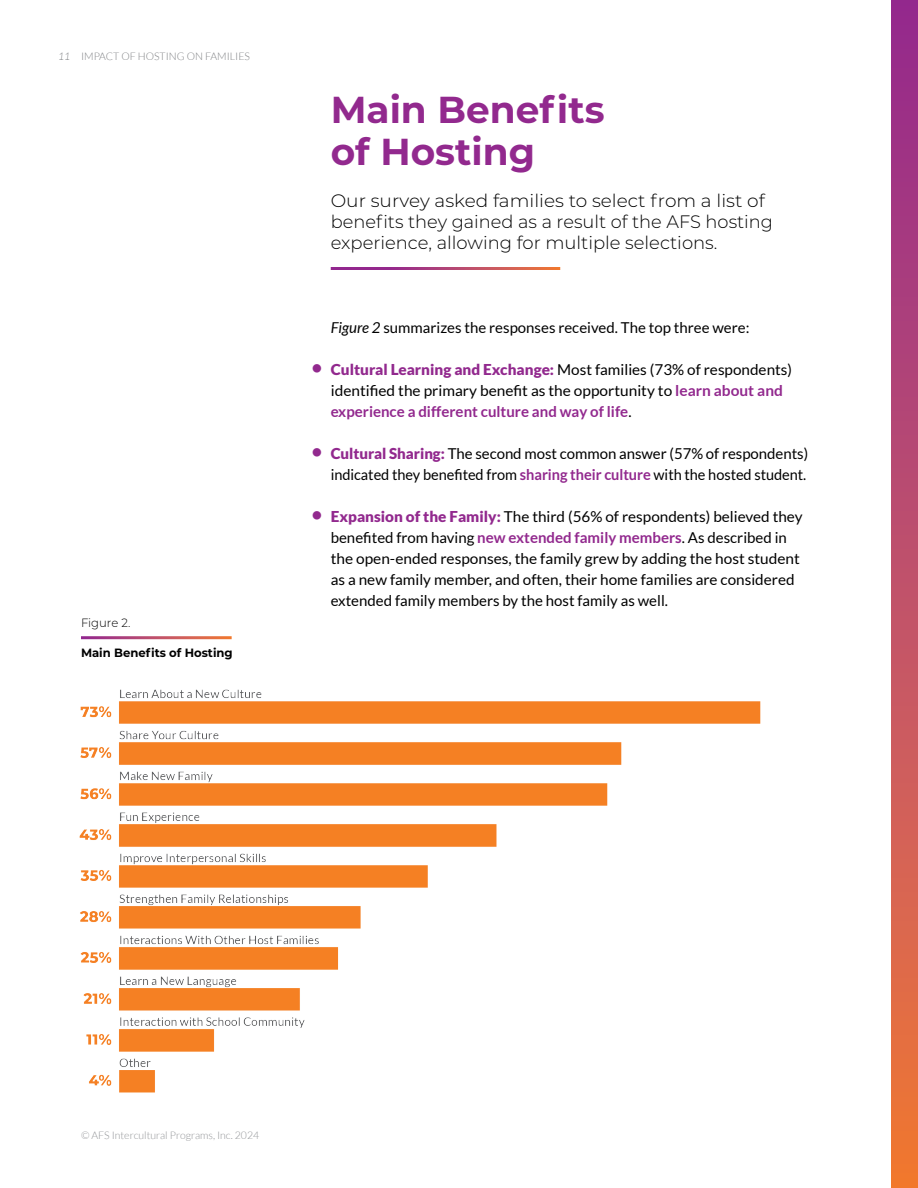
<style>
.page{position:relative;width:918px;height:1188px;background:#fff}
.page>*{position:absolute;margin:0;border:0;box-sizing:border-box;transform-origin:0 0}
.t1{font:700 37.5px/42px "Montserrat";color:#92298e}
.t2{font:22.5px "Lato";color:#92298e}
.t3{font:300 18px/21px "Montserrat";color:#000}
.t4{font:15px/21px "Lato";color:#000}
.t5{font:700 12px "Montserrat";color:#000}
.t6{font:300 12px "Montserrat";color:#000}
.t7{font:300 10.5px "Lato";color:#939598}
.t8{font:300 10.5px "Lato";color:#808285}
.t9{font:italic 300 10.5px "Lato";color:#808285}
.s1{font-style:italic}
.s2{font-weight:900;color:#92298e}
.s3{font-weight:700;color:#92298e}
</style>
<div class="page">
<div style="left:891px;top:0;width:27px;height:1188px;background:linear-gradient(to bottom,#932993,#f07938)"></div>
<img style="left:79px;top:689px;width:682px;height:404px">
<p class="t9" style="left:58px;top:51px;width:14px">11</p>
<p class="t8" style="left:81px;top:51px;width:171px">IMPACT OF HOSTING ON FAMILIES</p>
<p class="t6" style="left:81px;top:615px;width:51px">Figure 2.</p>
<p class="t5" style="left:81px;top:644px;width:153px">Main Benefits of Hosting</p>
<h1 class="t1" style="left:331px;top:87px;width:275px">Main Benefits of Hosting</h1>
<p class="t3" style="left:331px;top:190px;width:444px">Our survey asked families to select from a list of benefits they gained as a result of the AFS hosting experience, allowing for multiple selections.</p>
<h2 class="t2" style="left:310px;top:354px;width:15px">•</h2>
<h2 class="t2" style="left:310px;top:438px;width:15px">•</h2>
<h2 class="t2" style="left:310px;top:501px;width:15px">•</h2>
<p class="t4" style="left:331px;top:317px;width:420px"><span class="s1">Figure 2</span> summarizes the responses received. The top three were:</p>
<p class="t4" style="left:331px;top:359px;width:463px"><span class="s2">Cultural Learning and Exchange:</span> Most families (73% of respondents) identified the primary benefit as the opportunity to <span class="s3">learn about and experience a different culture and way of life</span>.</p>
<p class="t4" style="left:331px;top:443px;width:479px"><span class="s2">Cultural Sharing:</span> The second most common answer (57% of respondents) indicated they benefited from <span class="s3">sharing their culture</span> with the hosted student.</p>
<p class="t4" style="left:331px;top:506px;width:473px"><span class="s2">Expansion of the Family:</span> The third (56% of respondents) believed they benefited from having <span class="s3">new extended family members</span>. As described in the open-ended responses, the family grew by adding the host student as a new family member, and often, their home families are considered extended family members by the host family as well.</p>
<p class="t7" style="left:81px;top:1130px;width:180px">© AFS Intercultural Programs, Inc. 2024</p>
</div>
